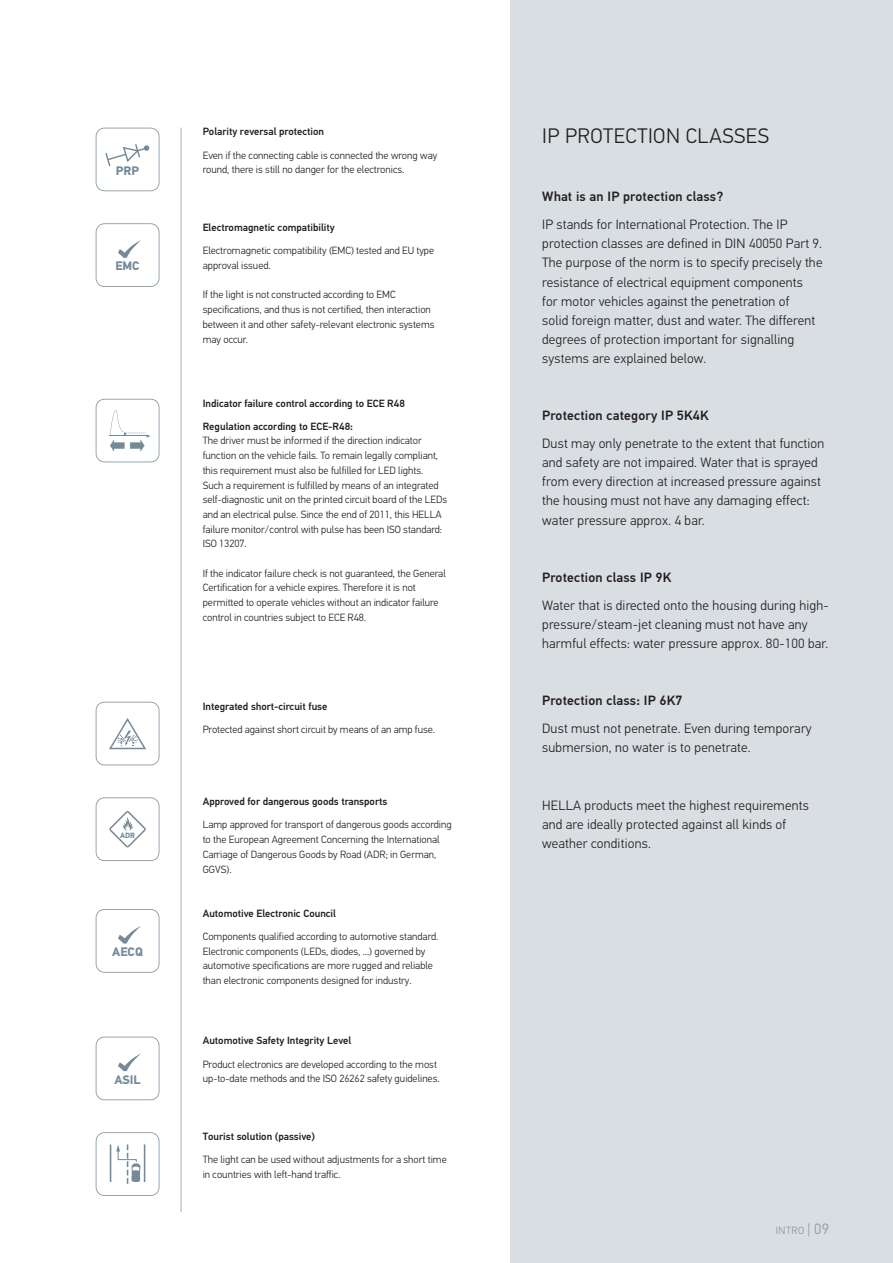
<style>
.page{position:relative;width:893px;height:1263px;background:#fff}
.page>*{position:absolute;margin:0;border:0;box-sizing:border-box;transform-origin:0 0}
.t1{font:300 21px "Hella DIN Universal";letter-spacing:.025em;color:#231f20}
.t2{font:300 13.5px/19.2px "Hella DIN Universal";letter-spacing:.015em;color:#231f20}
.t3{font:500 13.5px "Hella DIN Universal";letter-spacing:.015em;color:#231f20}
.t4{font:700 12.3px "Hella DIN Universal";color:#758a98}
.t5{font:300 10.5px/14.7px "Hella DIN Universal";color:#231f20}
.t6{font:500 10.5px "Hella DIN Universal";color:#231f20}
.t7{font:300 10.5px "Hella DIN Universal";letter-spacing:.045em;color:#939598}
.t8{font:700 7.65px "Hella DIN Universal";color:#758a98}
.s1{font-size:15px}
</style>
<div class="page">
<div style="left:510px;top:0;width:383px;height:1263px;background:#d9dee2"></div>
<hr style="left:181px;top:128px;width:1px;height:1084px;background:#a3b1bb">
<svg style="left:96px;top:128px;width:63px;height:63px"></svg>
<svg style="left:96px;top:399px;width:63px;height:63px"></svg>
<svg style="left:96px;top:223px;width:63px;height:64px"></svg>
<svg style="left:96px;top:702px;width:63px;height:63px"></svg>
<svg style="left:96px;top:909px;width:63px;height:64px"></svg>
<svg style="left:96px;top:1037px;width:63px;height:63px"></svg>
<svg style="left:96px;top:1132px;width:63px;height:64px"></svg>
<svg style="left:96px;top:797px;width:63px;height:64px"></svg>
<p class="t4" style="left:116px;top:163px;width:25px">PRP</p>
<p class="t4" style="left:115px;top:259px;width:26px">EMC</p>
<p class="t8" style="left:120px;top:830px;width:17px">ADR</p>
<p class="t4" style="left:112px;top:944px;width:32px">AECQ</p>
<p class="t4" style="left:114px;top:1072px;width:28px">ASIL</p>
<p class="t6" style="left:203px;top:128px;width:123px">Polarity reversal protection</p>
<p class="t5" style="left:203px;top:149px;width:236px">Even if the connecting cable is connected the wrong way round, there is still no danger for the electronics.</p>
<p class="t6" style="left:203px;top:224px;width:133px">Electromagnetic compatibility</p>
<p class="t5" style="left:203px;top:245px;width:233px">Electromagnetic compatibility (EMC) tested and EU type approval issued.</p>
<p class="t5" style="left:203px;top:289px;width:233px">If the light is not constructed according to EMC specifications, and thus is not certified, then interaction between it and other safety-relevant electronic systems may occur.</p>
<p class="t6" style="left:203px;top:399px;width:204px">Indicator failure control according to ECE R48</p>
<p class="t6" style="left:203px;top:422px;width:152px">Regulation according to ECE-R48:</p>
<p class="t5" style="left:203px;top:435px;width:246px">The driver must be informed if the direction indicator function on the vehicle fails. To remain legally compliant, this requirement must also be fulfilled for LED lights.<br>Such a requirement is fulfilled by means of an integrated self-diagnostic unit on the printed circuit board of the LEDs and an electrical pulse. Since the end of 2011, this HELLA failure monitor/control with pulse has been ISO standard:<br>ISO 13207.</p>
<p class="t5" style="left:203px;top:567px;width:245px">If the indicator failure check is not guaranteed, the General Certification for a vehicle expires. Therefore it is not permitted to operate vehicles without an indicator failure control in countries subject to ECE R48.</p>
<p class="t6" style="left:203px;top:702px;width:126px">Integrated short-circuit fuse</p>
<p class="t5" style="left:203px;top:723px;width:234px">Protected against short circuit by means of an amp fuse.</p>
<p class="t6" style="left:203px;top:798px;width:186px">Approved for dangerous goods transports</p>
<p class="t5" style="left:203px;top:819px;width:251px">Lamp approved for transport of dangerous goods according to the European Agreement Concerning the International Carriage of Dangerous Goods by Road (ADR; in German, GGVS).</p>
<p class="t6" style="left:203px;top:909px;width:135px">Automotive Electronic Council</p>
<p class="t5" style="left:203px;top:930px;width:237px">Components qualified according to automotive standard.<br>Electronic components (LEDs, diodes, ...) governed by automotive specifications are more rugged and reliable than electronic components designed for industry.</p>
<p class="t6" style="left:203px;top:1037px;width:150px">Automotive Safety Integrity Level</p>
<p class="t5" style="left:203px;top:1058px;width:238px">Product electronics are developed according to the most up-to-date methods and the ISO 26262 safety guidelines.</p>
<p class="t6" style="left:203px;top:1132px;width:114px">Tourist solution (passive)</p>
<p class="t5" style="left:203px;top:1153px;width:246px">The light can be used without adjustments for a short time in countries with left-hand traffic.</p>
<h1 class="t1" style="left:542px;top:128px;width:228px">IP PROTECTION CLASSES</h1>
<p class="t3" style="left:542px;top:192px;width:183px">What is an IP protection class?</p>
<p class="t2" style="left:542px;top:216px;width:282px">IP stands for International Protection. The IP protection classes are defined in DIN 40050 Part 9.<br>The purpose of the norm is to specify precisely the resistance of electrical equipment components<br>for motor vehicles against the penetration of<br>solid foreign matter, dust and water. The different degrees of protection important for signalling systems are explained below.</p>
<p class="t3" style="left:542px;top:411px;width:168px">Protection category IP 5K4K</p>
<p class="t2" style="left:542px;top:435px;width:284px">Dust may only penetrate to the extent that function and safety are not impaired. Water that is sprayed from every direction at increased pressure against the housing must not have any damaging effect: water pressure approx. 4 bar.</p>
<p class="t3" style="left:542px;top:572px;width:131px">Protection class IP 9K</p>
<p class="t2" style="left:542px;top:597px;width:288px">Water that is directed onto the housing during high&shy;pressure/steam-jet cleaning must not have any harmful effects: water pressure approx. 80-100 bar.</p>
<p class="t3" style="left:542px;top:696px;width:142px">Protection class: IP 6K7</p>
<p class="t2" style="left:542px;top:720px;width:271px">Dust must not penetrate. Even during temporary submersion, no water is to penetrate.</p>
<p class="t2" style="left:542px;top:797px;width:268px">HELLA products meet the highest requirements and are ideally protected against all kinds of weather conditions.</p>
<p class="t7" style="left:776px;top:1226px;width:55px">INTRO <span class="s1">| 09</span></p>
</div>
